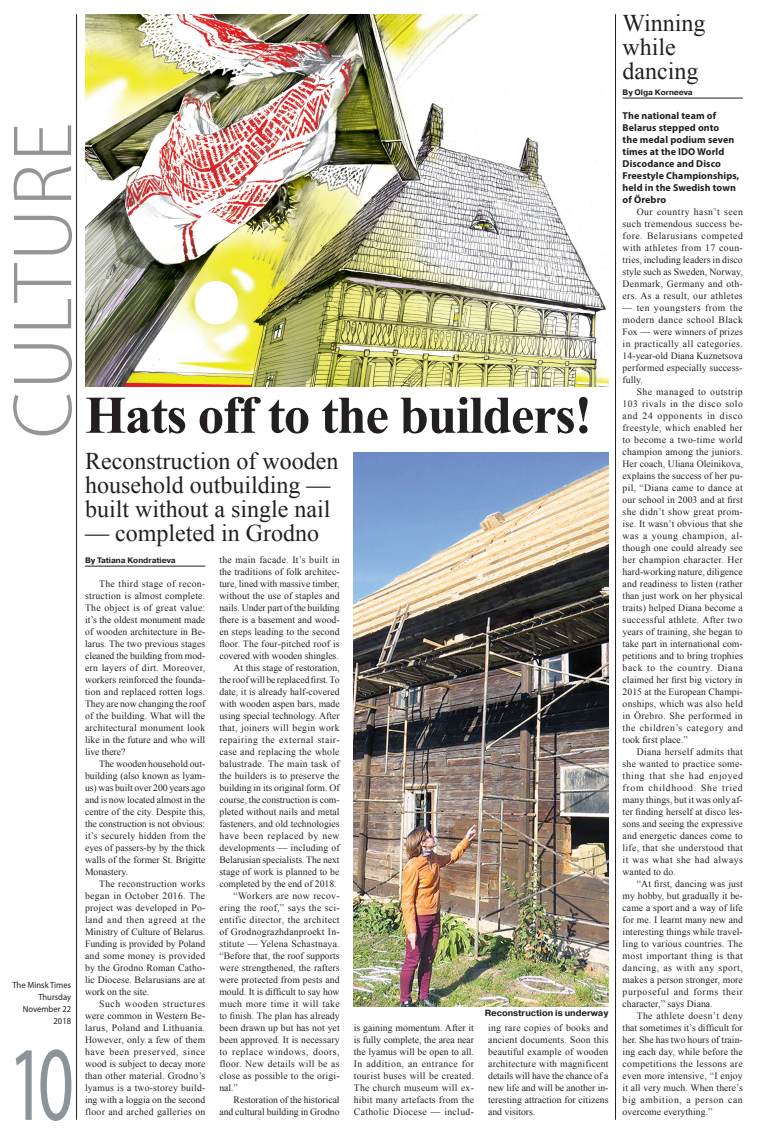
<style>
.page{position:relative;width:757px;height:1134px;background:#fff}
.page>*{position:absolute;margin:0;border:0;box-sizing:border-box;transform-origin:0 0}
.t1{font:semi-condensed 106.8px "Myriad Pro";color:#8b9499;scale:.71 1}
.t2{font:300 semi-condensed 84.8px "Myriad Pro";letter-spacing:.02em;color:#939598;scale:1.09 1}
.ZAGOLOVOK_-_bold{font:700 53px "Times New Roman";letter-spacing:-.025em;color:#231f20}
.PODZAGOLOVOK{font:24px/24px "Times New Roman";color:#231f20}
.kolonka{font:24px/24px "Times New Roman";color:#231f20}
.kolonka_-_podzag{font:700 10px/12px "Myriad Pro";letter-spacing:.01em;color:#231f20}
.t3{font:9.7px/12px "Times New Roman";letter-spacing:.005em;color:#231f20;text-align:justify}
.t4{font:9px/12px "Myriad Pro";color:#231f20;text-align:right;scale:.95 1}
.PHOTO{font:700 9px "Pragmatica C";letter-spacing:-.005em;color:#231f20}
.МТ_-_Автор{font:700 8px "Pragmatica C";letter-spacing:-.005em;color:#231f20}
</style>
<div class="page">
<hr style="left:76px;top:14px;width:1px;height:1106px;background:#231f20">
<hr style="left:85px;top:566px;width:120px;height:1px;background:#231f20">
<img style="left:85px;top:14px;width:523px;height:372px">
<img style="left:354px;top:453px;width:254px;height:554px">
<hr style="left:615px;top:14px;width:1px;height:1106px;background:#231f20">
<hr style="left:622px;top:98px;width:121px;height:1px;background:#231f20">
<p class="t2" style="left:-3px;top:439px;width:292px;rotate:-90deg">CULTURE</p>
<p class="t4" style="left:12px;top:978px;width:63px">The Minsk Times<br>Thursday<br>November 22<br>2018</p>
<p class="t1" style="left:9px;top:1026px;width:93px">10</p>
<p class="ZAGOLOVOK_-_bold" style="left:85px;top:378px;width:508px">Hats off to the builders!</p>
<p class="PODZAGOLOVOK" style="left:85px;top:449px;width:255px">Reconstruction of wooden household outbuilding — built without a single nail</p>
<p class="PODZAGOLOVOK" style="left:85px;top:521px;width:235px">— completed in Grodno</p>
<p class="МТ_-_Автор" style="left:85px;top:556px;width:92px">By Tatiana Kondratieva</p>
<p class="t3" style="left:85px;top:578px;width:122px;text-indent:14px">The third stage of recon&shy;struction is almost complete.<br>The object is of great value: it’s the oldest monument made of wooden architecture in Be&shy;larus. The two previous stages cleaned the building from mod&shy;ern layers of dirt. Moreover, workers reinforced the founda&shy;tion and replaced rotten logs.<br>They are now changing the roof of the building. What will the architectural monument look like in the future and who will live there?</p>
<p class="t3" style="left:85px;top:758px;width:122px;text-indent:14px">The wooden household out&shy;building (also known as lyam&shy;us) was built over 200 years ago and is now located almost in the centre of the city. Despite this, the construction is not obvious: it’s securely hidden from the eyes of passers-by by the thick walls of the former St. Brigitte Monastery.</p>
<p class="t3" style="left:85px;top:878px;width:122px;text-indent:14px">The reconstruction works began in October 2016. The project was developed in Po&shy;land and then agreed at the Ministry of Culture of Belarus.<br>Funding is provided by Poland and some money is provided by the Grodno Roman Catho&shy;lic Diocese. Belarusians are at work on the site.</p>
<p class="t3" style="left:85px;top:998px;width:122px;text-indent:14px">Such wooden structures were common in Western Be&shy;larus, Poland and Lithuania.<br>However, only a few of them have been preserved, since wood is subject to decay more than other material. Grodno’s lyamus is a two-storey build&shy;ing with a loggia on the second floor and arched galleries on</p>
<p class="t3" style="left:219px;top:554px;width:122px">the main facade. It’s built in the traditions of folk architec&shy;ture, lined with massive timber, without the use of staples and nails. Under part of the building there is a basement and wood&shy;en steps leading to the second floor. The four-pitched roof is covered with wooden shingles.</p>
<p class="t3" style="left:219px;top:662px;width:122px;text-indent:14px">At this stage of restoration, the roof will be replaced first. To date, it is already half-covered with wooden aspen bars, made using special technology. After that, joiners will begin work repairing the external stair&shy;case and replacing the whole balustrade. The main task of the builders is to preserve the building in its original form. Of course, the construction is com&shy;pleted without nails and metal fasteners, and old technologies have been replaced by new developments — including of Belarusian specialists. The next stage of work is planned to be completed by the end of 2018.</p>
<p class="t3" style="left:219px;top:890px;width:122px;text-indent:14px">“Workers are now recov&shy;ering the roof,” says the sci&shy;entific director, the architect of Grodnograzhdanproekt In&shy;stitute — Yelena Schastnaya. “Before that, the roof supports were strengthened, the rafters were protected from pests and mould. It is difficult to say how much more time it will take to finish. The plan has already been drawn up but has not yet been approved. It is necessary to replace windows, doors, floor. New details will be as close as possible to the origi&shy;nal.”</p>
<p class="t3" style="left:219px;top:1094px;width:122px;text-align:right">Restoration of the historical and cultural building in Grodno</p>
<p class="PHOTO" style="left:485px;top:1008px;width:125px">Reconstruction is underway</p>
<p class="t3" style="left:354px;top:1022px;width:122px">is gaining momentum. After it is fully complete, the area near the lyamus will be open to all.<br>In addition, an entrance for tourist buses will be created.<br>The church museum will ex&shy;hibit many artefacts from the Catholic Diocese — includ-</p>
<p class="t3" style="left:488px;top:1022px;width:122px">ing rare copies of books and ancient documents. Soon this beautiful example of wooden architecture with magnificent details will have the chance of a new life and will be another in&shy;teresting attraction for citizens and visitors.</p>
<p class="kolonka" style="left:622px;top:10px;width:85px">Winning while dancing</p>
<p class="МТ_-_Автор" style="left:622px;top:88px;width:72px">By Olga Korneeva</p>
<p class="kolonka_-_podzag" style="left:622px;top:110px;width:118px">The national team of<br>Belarus stepped onto<br>the medal podium seven times at the IDO World<br>Discodance and Disco<br>Freestyle Championships, held in the Swedish town of Örebro</p>
<p class="t3" style="left:622px;top:206px;width:122px;text-indent:14px">Our country hasn’t seen such tremendous success be&shy;fore. Belarusians competed with athletes from 17 coun&shy;tries, including leaders in disco style such as Sweden, Norway, Denmark, Germany and oth&shy;ers. As a result, our athletes</p>
<p class="t3" style="left:622px;top:302px;width:122px">— ten youngsters from the modern dance school Black Fox — were winners of prizes in practically all categories.<br>14-year-old Diana Kuznetsova performed especially success&shy;fully.</p>
<p class="t3" style="left:622px;top:386px;width:122px;text-indent:14px">She managed to outstrip 103 rivals in the disco solo and 24 opponents in disco freestyle, which enabled her to become a two-time world champion among the juniors.<br>Her coach, Uliana Oleinikova, explains the success of her pu&shy;pil, “Diana came to dance at our school in 2003 and at first she didn’t show great prom&shy;ise. It wasn’t obvious that she was a young champion, al&shy;though one could already see her champion character. Her hard-working nature, diligence and readiness to listen (rather than just work on her physical traits) helped Diana become a successful athlete. After two years of training, she began to take part in international com&shy;petitions and to bring trophies back to the country. Diana claimed her first big victory in 2015 at the European Champi&shy;onships, which was also held in Örebro. She performed in the children’s category and took first place.”</p>
<p class="t3" style="left:622px;top:746px;width:122px;text-indent:14px">Diana herself admits that she wanted to practice some&shy;thing that she had enjoyed from childhood. She tried many things, but it was only af&shy;ter finding herself at disco les&shy;sons and seeing the expressive and energetic dances come to life, that she understood that it was what she had always wanted to do.</p>
<p class="t3" style="left:622px;top:878px;width:122px;text-indent:14px">“At first, dancing was just my hobby, but gradually it be&shy;came a sport and a way of life for me. I learnt many new and interesting things while travel&shy;ling to various countries. The most important thing is that dancing, as with any sport, makes a person stronger, more purposeful and forms their character,” says Diana.</p>
<p class="t3" style="left:622px;top:1010px;width:122px;text-indent:14px">The athlete doesn’t deny that sometimes it’s difficult for her. She has two hours of train&shy;ing each day, while before the competitions the lessons are even more intensive, “I enjoy it all very much. When there’s big ambition, a person can overcome everything.”</p>
</div>
